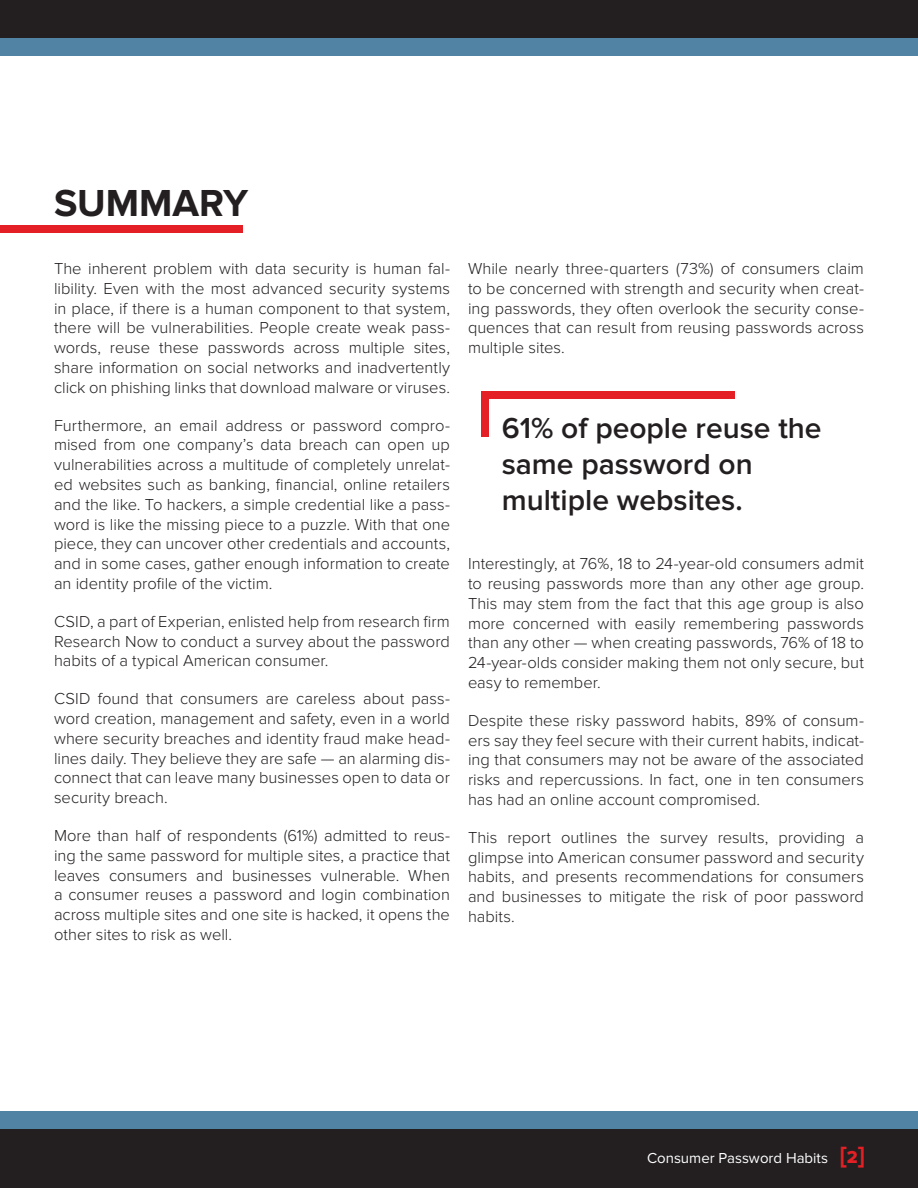
<style>
.page{position:relative;width:918px;height:1188px;background:#fff}
.page>*{position:absolute;margin:0;border:0;box-sizing:border-box;transform-origin:0 0}
.t1{font:700 39px "Proxima Nova";color:#231f20}
.t2{font:600 30px/36px "Proxima Nova";color:#231f20}
.Body{font:300 16.5px/19.8px "Proxima Nova";color:#231f20;text-align:justify}
.t3{font:15px "Proxima Nova";color:#fff}
.s1{font-family:"Proxima Nova Extrabld";font-size:24px;color:#e41f25}
.s2{font-family:"Proxima Nova Extrabld";font-size:18px;color:#e41f25}
</style>
<div class="page">
<div style="left:0;top:0;width:918px;height:38px;background:#231f20"></div>
<div style="left:0;top:38px;width:918px;height:18px;background:#5083a4"></div>
<div style="left:0;top:1129px;width:918px;height:59px;background:#231f20"></div>
<div style="left:0;top:1111px;width:918px;height:18px;background:#5083a4"></div>
<div style="left:0;top:225px;width:243px;height:7px;background:#e41f25"></div>
<div style="left:481px;top:392px;width:253px;height:7px;background:#e41f25"></div>
<div style="left:481px;top:392px;width:8px;height:44px;background:#e41f25"></div>
<p class="t1" style="left:54px;top:181px;width:196px">SUMMARY</p>
<p class="Body" style="left:54px;top:259px;width:398px">The inherent problem with data security is human fal&shy;libility. Even with the most advanced security systems in place, if there is a human component to that system, there will be vulnerabilities. People create weak pass&shy;words, reuse these passwords across multiple sites, share information on social networks and inadvertently click on phishing links that download malware or viruses.</p>
<p class="Body" style="left:54px;top:415px;width:398px">Furthermore, an email address or password compro&shy;mised from one company’s data breach can open up vulnerabilities across a multitude of completely unrelat&shy;ed websites such as banking, financial, online retailers and the like. To hackers, a simple credential like a pass&shy;word is like the missing piece to a puzzle. With that one piece, they can uncover other credentials and accounts, and in some cases, gather enough information to create an identity profile of the victim.</p>
<p class="Body" style="left:54px;top:612px;width:397px">CSID, a part of Experian, enlisted help from research firm Research Now to conduct a survey about the password habits of a typical American consumer.</p>
<p class="Body" style="left:54px;top:689px;width:398px">CSID found that consumers are careless about pass&shy;word creation, management and safety, even in a world where security breaches and identity fraud make head&shy;lines daily. They believe they are safe — an alarming dis&shy;connect that can leave many businesses open to data or security breach.</p>
<p class="Body" style="left:54px;top:826px;width:398px">More than half of respondents (61%) admitted to reus&shy;ing the same password for multiple sites, a practice that leaves consumers and businesses vulnerable. When a consumer reuses a password and login combination across multiple sites and one site is hacked, it opens the other sites to risk as well.</p>
<p class="Body" style="left:468px;top:259px;width:398px">While nearly three-quarters (73%) of consumers claim to be concerned with strength and security when creat&shy;ing passwords, they often overlook the security conse&shy;quences that can result from reusing passwords across multiple sites.</p>
<p class="t2" style="left:502px;top:410px;width:321px">61% of people reuse the same password on multiple websites.</p>
<p class="Body" style="left:468px;top:554px;width:398px">Interestingly, at 76%, 18 to 24-year-old consumers admit to reusing passwords more than any other age group.<br>This may stem from the fact that this age group is also more concerned with easily remembering passwords than any other — when creating passwords, 76% of 18 to 24-year-olds consider making them not only secure, but easy to remember.</p>
<p class="Body" style="left:468px;top:711px;width:398px">Despite these risky password habits, 89% of consum&shy;ers say they feel secure with their current habits, indicat&shy;ing that consumers may not be aware of the associated risks and repercussions. In fact, one in ten consumers has had an online account compromised.</p>
<p class="Body" style="left:468px;top:828px;width:397px">This report outlines the survey results, providing a glimpse into American consumer password and security habits, and presents recommendations for consumers and businesses to mitigate the risk of poor password habits.</p>
<p class="t3" style="left:647px;top:1149px;width:220px">Consumer Password Habits <span class="s1">[</span><span class="s2">2</span><span class="s1">]</span></p>
</div>
